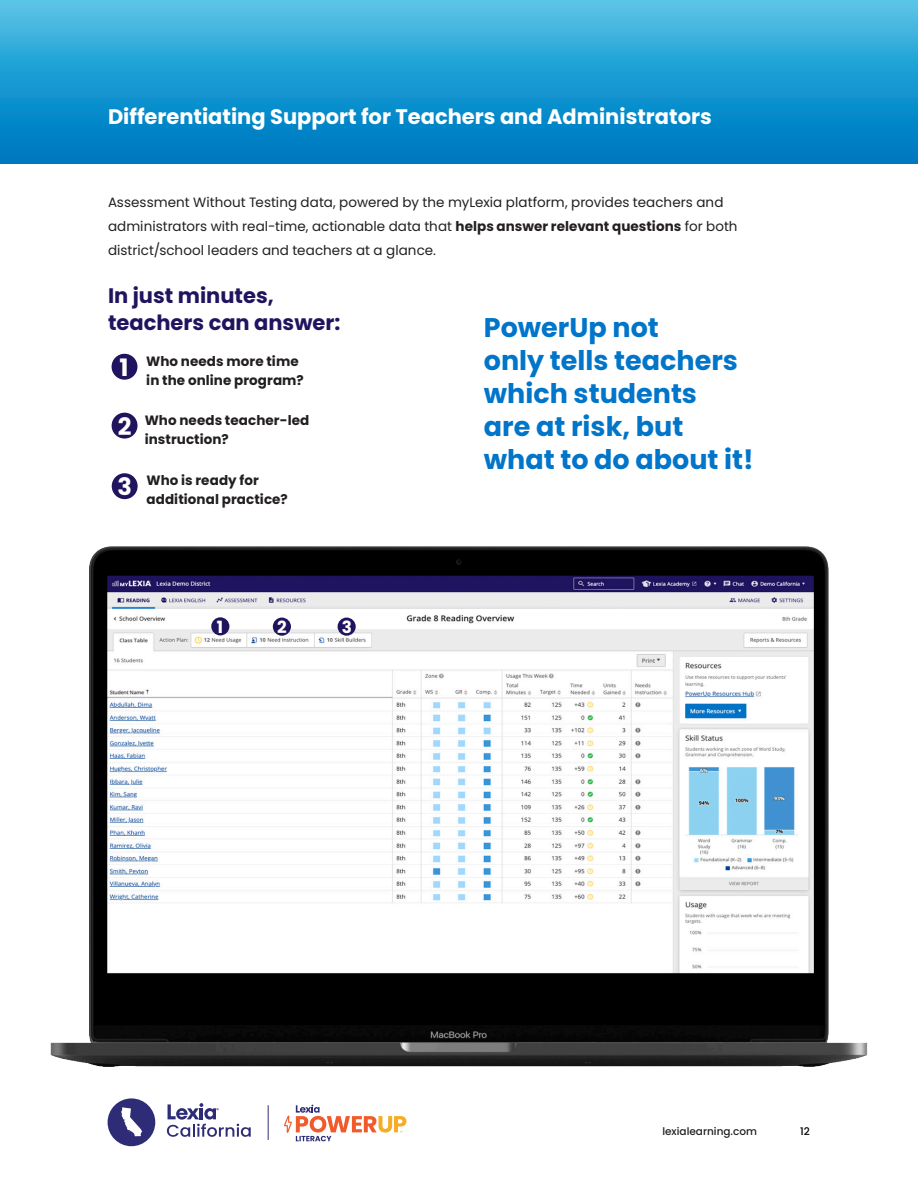
<style>
.page{position:relative;width:918px;height:1188px;background:#fff}
.page>*{position:absolute;margin:0;border:0;box-sizing:border-box;transform-origin:0 0}
.t1{font:700 27px/33px "Poppins";color:#0075c9}
.t2{font:700 24px "Poppins";color:#fff}
.t3{font:700 21px "Poppins";color:#fff}
.t4{font:700 21px/27px "Poppins";color:#21145f}
.t5{font:700 16.8px "Poppins";color:#fff}
.t6{font:13.5px/24px "Poppins";letter-spacing:.005em;color:#231f20}
.t7{font:700 13.5px/19.5px "Poppins";letter-spacing:.005em;color:#231f20}
.t8{font:500 10.5px "Poppins";color:#231f20}
.t9{font:500 10.5px "Poppins";color:#000}
.s1{font-weight:700}
</style>
<div class="page">
<hr style="left:268px;top:1105px;width:1px;height:35px;background:#2e2c76">
<svg style="left:284px;top:1105px;width:122px;height:36px"></svg>
<div style="left:108px;top:1098px;width:47px;height:48px;background:#2e2c76;border-radius:50%"></div>
<svg style="left:167px;top:1103px;width:84px;height:34px"></svg>
<svg style="left:121px;top:1107px;width:21px;height:29px"></svg>
<div style="left:0;top:0;width:918px;height:164px;background:linear-gradient(to bottom,#51c3e7,#0074bf)"></div>
<div style="left:112px;top:354px;width:25px;height:26px;background:#21145f;border-radius:50%"></div>
<div style="left:112px;top:413px;width:26px;height:26px;background:#21145f;border-radius:50%"></div>
<img style="left:50px;top:474px;width:818px;height:629px">
<div style="left:211px;top:617px;width:18px;height:18px;background:#21145f;border-radius:50%"></div>
<div style="left:273px;top:618px;width:18px;height:18px;background:#21145f;border-radius:50%"></div>
<div style="left:338px;top:618px;width:18px;height:18px;background:#21145f;border-radius:50%"></div>
<h3 class="t3" style="left:108px;top:105px;width:605px">Differentiating Support for Teachers and Administrators</h3>
<p class="t6" style="left:108px;top:190px;width:631px">Assessment Without Testing data, powered by the myLexia platform, provides teachers and administrators with real-time, actionable data that <span class="s1">helps answer relevant questions</span> for both district/school leaders and teachers at a glance.</p>
<h3 class="t4" style="left:108px;top:282px;width:234px">In just minutes, teachers can answer:</h3>
<p class="t7" style="left:146px;top:351px;width:159px">Who needs more time in the online program?</p>
<h2 class="t2" style="left:119px;top:354px;width:11px">1</h2>
<h2 class="t2" style="left:118px;top:412px;width:15px">2</h2>
<h2 class="t2" style="left:118px;top:473px;width:16px">3</h2>
<p class="t7" style="left:145px;top:410px;width:166px">Who needs teacher-led instruction?</p>
<p class="t7" style="left:147px;top:471px;width:143px">Who is ready for additional practice?</p>
<p class="t5" style="left:217px;top:617px;width:8px">1</p>
<p class="t5" style="left:277px;top:617px;width:11px">2</p>
<p class="t5" style="left:342px;top:617px;width:12px">3</p>
<h1 class="t1" style="left:484px;top:311px;width:271px">PowerUp not<br>only tells teachers which students<br>are at risk, but what to do about it!</h1>
<p class="t8" style="left:662px;top:1125px;width:96px">lexialearning.com</p>
<p class="t9" style="left:800px;top:1125px;width:11px">12</p>
</div>
